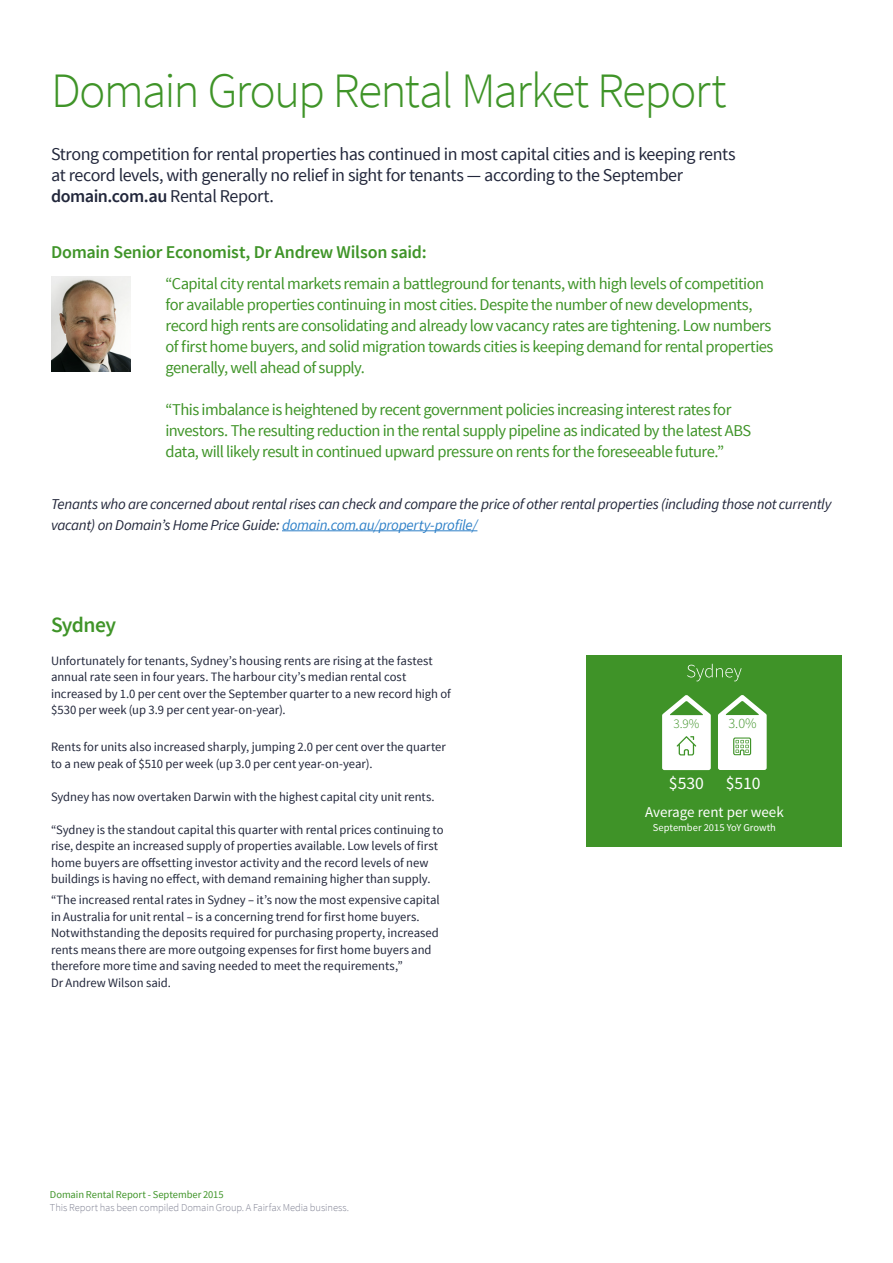
<style>
.page{position:relative;width:893px;height:1263px;background:#fff}
.page>*{position:absolute;margin:0;border:0;box-sizing:border-box;transform-origin:0 0}
.t1{font:300 49.5px "Source Sans Pro";letter-spacing:-.035em;color:#3f9428}
.t2{font:600 21.75px "Source Sans Pro";letter-spacing:-.025em;color:#3f9428}
.t3{font:18px/21px "Source Sans Pro";letter-spacing:-.025em;color:#22273b}
.t4{font:600 18px "Source Sans Pro";letter-spacing:-.015em;color:#3f9428}
.t5{font:17.55px "Source Sans Pro";color:#fff}
.t6{font:16.5px/21px "Source Sans Pro";letter-spacing:-.03em;color:#3f9428}
.t7{font:italic 15px/21px "Source Sans Pro";letter-spacing:-.02em;color:#22273b}
.t8{font:15px "Source Sans Pro";color:#fff}
.t9{font:300 14.25px "Source Sans Pro";color:#3f9328}
.t10{font:300 13.2px "Source Sans Pro";color:#3f9328}
.t11{font:12.75px/16.5px "Source Sans Pro";color:#22273b}
.t12{font:300 10.5px "Source Sans Pro";letter-spacing:-.005em;color:#808293}
.t13{font:10.5px "Source Sans Pro";letter-spacing:-.005em;color:#3f9428}
.t14{font:10.5px "Source Sans Pro";color:#fff}
.s1{font-weight:600}
.s2{color:#3081c8}
</style>
<div class="page">
<div style="left:587px;top:655px;width:255px;height:191px;background:#3f9328"></div>
<svg style="left:687px;top:664px;width:55px;height:17px"></svg>
<svg style="left:718px;top:695px;width:49px;height:75px"></svg>
<svg style="left:662px;top:695px;width:49px;height:75px"></svg>
<img style="left:52px;top:277px;width:79px;height:94px">
<hr style="left:282px;top:530px;width:195px;height:1px;background:#3081c8">
<h1 class="t1" style="left:51px;top:61px;width:677px">Domain Group Rental Market Report</h1>
<h3 class="t3" style="left:51px;top:144px;width:686px">Strong competition for rental properties has continued in most capital cities and is keeping rents at record levels, with generally no relief in sight for tenants — according to the September <span class="s1">domain.com.au</span> Rental Report.</h3>
<h3 class="t4" style="left:51px;top:241px;width:377px">Domain Senior Economist, Dr Andrew Wilson said:</h3>
<p class="t6" style="left:166px;top:273px;width:609px">“Capital city rental markets remain a battleground for tenants, with high levels of competition for available properties continuing in most cities. Despite the number of new developments, record high rents are consolidating and already low vacancy rates are tightening. Low numbers of first home buyers, and solid migration towards cities is keeping demand for rental properties generally, well ahead of supply.</p>
<p class="t6" style="left:166px;top:399px;width:587px">“This imbalance is heightened by recent government policies increasing interest rates for investors. The resulting reduction in the rental supply pipeline as indicated by the latest ABS data, will likely result in continued upward pressure on rents for the foreseeable future.”</p>
<p class="t7" style="left:51px;top:493px;width:782px">Tenants who are concerned about rental rises can check and compare the price of other rental properties (including those not currently vacant) on Domain’s Home Price Guide: <span class="s2">domain.com.au/property-profile/</span></p>
<h2 class="t2" style="left:51px;top:611px;width:67px">Sydney</h2>
<p class="t11" style="left:51px;top:652px;width:401px">Unfortunately for tenants, Sydney’s housing rents are rising at the fastest annual rate seen in four years. The harbour city’s median rental cost increased by 1.0 per cent over the September quarter to a new record high of $530 per week (up 3.9 per cent year-on-year).</p>
<p class="t11" style="left:51px;top:739px;width:396px">Rents for units also increased sharply, jumping 2.0 per cent over the quarter to a new peak of $510 per week (up 3.0 per cent year-on-year).</p>
<p class="t11" style="left:51px;top:789px;width:385px">Sydney has now overtaken Darwin with the highest capital city unit rents.</p>
<p class="t11" style="left:51px;top:822px;width:394px">“Sydney is the standout capital this quarter with rental prices continuing to rise, despite an increased supply of properties available. Low levels of first home buyers are offsetting investor activity and the record levels of new buildings is having no effect, with demand remaining higher than supply.</p>
<p class="t11" style="left:51px;top:892px;width:390px">“The increased rental rates in Sydney – it’s now the most expensive capital in Australia for unit rental – is a concerning trend for first home buyers.<br>Notwithstanding the deposits required for purchasing property, increased rents means there are more outgoing expenses for first home buyers and therefore more time and saving needed to meet the requirements,”<br>Dr Andrew Wilson said.</p>
<p class="t13" style="left:50px;top:1187px;width:175px">Domain Rental Report - September 2015</p>
<p class="t12" style="left:50px;top:1201px;width:301px">This Report has been compiled Domain Group. A Fairfax Media business.</p>
<p class="t10" style="left:673px;top:715px;width:28px">3.9%</p>
<p class="t9" style="left:728px;top:715px;width:30px">3.0%</p>
<h3 class="t5" style="left:726px;top:772px;width:36px">$510</h3>
<p class="t8" style="left:645px;top:802px;width:140px">Average rent per week</p>
<p class="t14" style="left:653px;top:821px;width:125px">September 2015 YoY Growth</p>
<h3 class="t5" style="left:669px;top:772px;width:36px">$530</h3>
</div>
